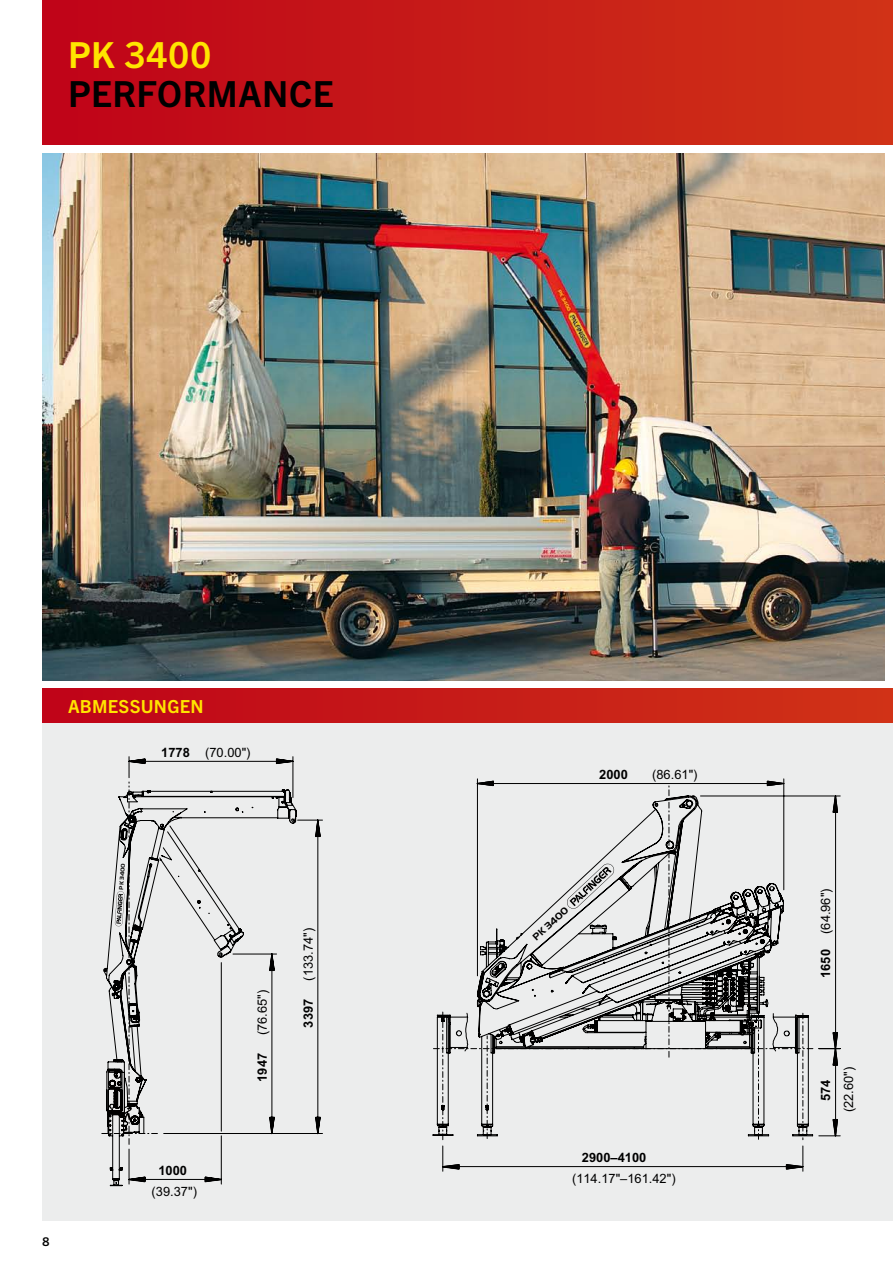
<style>
.page{position:relative;width:893px;height:1263px;background:#fff}
.page>*{position:absolute;margin:0;border:0;box-sizing:border-box;transform-origin:0 0}
.t1{font:700 36px "Trade Gothic Next LT Pro";letter-spacing:.015em;color:#000}
.t2{font:700 36px "Trade Gothic Next LT Pro";letter-spacing:.035em;color:#ffe500}
.t3{font:700 18px "Trade Gothic Next LT Pro";color:#ffe500}
.t4{font:12.9px "Arial";color:#000}
.t5{font:700 12.9px "Arial";color:#000}
.t6{font:700 12px "Trade Gothic Next LT Pro";color:#000}
.t7{font:700 10.2px "Palfinger Handel Gothic";color:#000}
.t8{font:700 6px "Palfinger Handel Gothic";color:#000}
</style>
<div class="page">
<svg style="left:43px;top:0;width:850px;height:145px;background:#c51617"></svg>
<div style="left:43px;top:723px;width:850px;height:497px;background:#eceded"></div>
<svg style="left:43px;top:689px;width:850px;height:34px;background:#c51517"></svg>
<img style="left:43px;top:153px;width:841px;height:527px">
<img style="left:477px;top:0;width:308px;height:723px">
<svg style="left:442px;top:778px;width:399px;height:394px"></svg>
<svg style="left:786px;top:1164px;width:17px;height:5px"></svg>
<svg style="left:833px;top:796px;width:5px;height:17px"></svg>
<svg style="left:833px;top:1119px;width:5px;height:17px"></svg>
<svg style="left:833px;top:1032px;width:5px;height:34px"></svg>
<svg style="left:442px;top:1164px;width:17px;height:5px"></svg>
<svg style="left:433px;top:781px;width:381px;height:359px"></svg>
<svg style="left:101px;top:756px;width:222px;height:428px"></svg>
<svg style="left:315px;top:1117px;width:5px;height:17px"></svg>
<svg style="left:269px;top:1117px;width:5px;height:17px"></svg>
<svg style="left:315px;top:820px;width:5px;height:17px"></svg>
<svg style="left:269px;top:954px;width:5px;height:17px"></svg>
<svg style="left:128px;top:1177px;width:17px;height:5px"></svg>
<svg style="left:128px;top:759px;width:17px;height:5px"></svg>
<svg style="left:276px;top:759px;width:17px;height:5px"></svg>
<svg style="left:205px;top:1177px;width:17px;height:5px"></svg>
<svg style="left:102px;top:782px;width:57px;height:362px"></svg>
<svg style="left:877px;top:315px;width:8px;height:109px"></svg>
<svg style="left:884px;top:443px;width:1px;height:109px"></svg>
<h1 class="t2" style="left:68px;top:30px;width:145px">PK 3400</h1>
<h1 class="t1" style="left:68px;top:69px;width:267px">PERFORMANCE</h1>
<h2 class="t3" style="left:68px;top:694px;width:14px">ABMESSUNGEN</h2>
<p class="t5" style="left:161px;top:743px;width:30px">1778</p>
<p class="t4" style="left:205px;top:744px;width:47px">(70.00")</p>
<p class="t6" style="left:43px;top:1233px;width:8px">8</p>
<p class="t8" style="left:118px;top:889px;width:28px;rotate:-86deg">PK 3400</p>
<p class="t5" style="left:158px;top:1162px;width:30px">1000</p>
<p class="t4" style="left:152px;top:1182px;width:47px">(39.37")</p>
<p class="t4" style="left:254px;top:1035px;width:47px;rotate:-90deg">(76.65")</p>
<p class="t5" style="left:254px;top:1082px;width:30px;rotate:-90deg">1947</p>
<p class="t4" style="left:300px;top:980px;width:54px;rotate:-90deg">(133.74")</p>
<p class="t5" style="left:300px;top:1028px;width:30px;rotate:-90deg">3397</p>
<p class="t5" style="left:599px;top:765px;width:30px">2000</p>
<p class="t4" style="left:652px;top:766px;width:47px">(86.61")</p>
<p class="t7" style="left:530px;top:934px;width:46px;rotate:-43deg">PK 3400</p>
<p class="t5" style="left:582px;top:1149px;width:66px">2900–4100</p>
<p class="t4" style="left:572px;top:1170px;width:105px">(114.17"–161.42")</p>
<p class="t4" style="left:817px;top:934px;width:47px;rotate:-90deg">(64.96")</p>
<p class="t5" style="left:817px;top:978px;width:30px;rotate:-90deg">1650</p>
<p class="t5" style="left:817px;top:1101px;width:23px;rotate:-90deg">574</p>
<p class="t4" style="left:840px;top:1112px;width:47px;rotate:-90deg">(22.60")</p>
</div>
